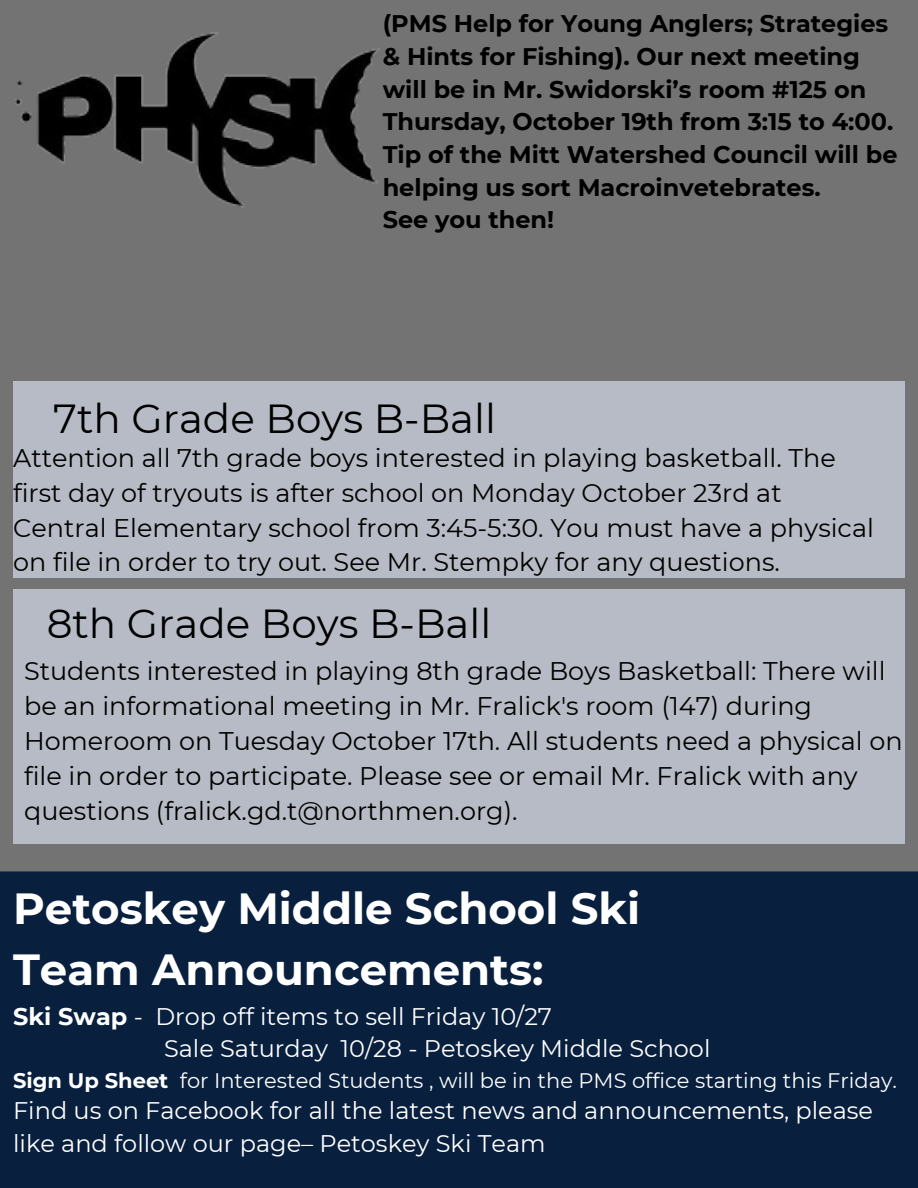
<style>
.page{position:relative;width:918px;height:1188px;background:#737373}
.page>*{position:absolute;margin:0;border:0;box-sizing:border-box;transform-origin:0 0}
.t1{font:700 43.5px "Montserrat";color:#fff}
.t2{font:40.5px "Montserrat";color:#000}
.t3{font:25.5px/34.8px "Montserrat";color:#000}
.t4{font:700 24px/32.7px "Montserrat";color:#000}
.t5{font:24px/32.7px "Montserrat";color:#fff}
.t6{font:21px "Montserrat";color:#fff}
.s1{font-weight:700}
</style>
<div class="page">
<img style="left:15px;top:33px;width:365px;height:174px">
<div style="left:13px;top:381px;width:892px;height:197px;background:#b6bbc5"></div>
<div style="left:0;top:871px;width:918px;height:317px;background:#081f3e"></div>
<div style="left:13px;top:589px;width:892px;height:254px;background:#b6bbc5"></div>
<p class="t4" style="left:383px;top:8px;width:516px">(PMS Help for Young Anglers; Strategies &amp; Hints for Fishing). Our next meeting will be in Mr. Swidorski’s room #125 on Thursday, October 19th from 3:15 to 4:00.<br>Tip of the Mitt Watershed Council will be helping us sort Macroinvetebrates.</p>
<p class="t4" style="left:383px;top:203px;width:173px">See you then!</p>
<p class="t2" style="left:53px;top:394px;width:444px">7th Grade Boys B-Ball</p>
<p class="t3" style="left:13px;top:440px;width:862px">Attention all 7th grade boys interested in playing basketball. The first day of tryouts is after school on Monday October 23rd at Central Elementary school from 3:45-5:30. You must have a physical on file in order to try out. See Mr. Stempky for any questions.</p>
<p class="t2" style="left:47px;top:599px;width:446px">8th Grade Boys B-Ball</p>
<p class="t3" style="left:24px;top:654px;width:880px">Students interested in playing 8th grade Boys Basketball: There will be an informational meeting in Mr. Fralick's room (147) during Homeroom on Tuesday October 17th. All students need a physical on file in order to participate. Please see or email Mr. Fralick with any questions (fralick.gd.t@northmen.org).</p>
<p class="t1" style="left:13px;top:882px;width:629px">Petoskey Middle School Ski</p>
<p class="t1" style="left:13px;top:943px;width:532px">Team Announcements:</p>
<p class="t5" style="left:13px;top:1000px;width:540px"><span class="s1">Ski Swap</span> - Drop off items to sell Friday 10/27</p>
<p class="t5" style="left:164px;top:1032px;width:548px">Sale Saturday 10/28 - Petoskey Middle School</p>
<p class="t6" style="left:13px;top:1067px;width:885px"><span class="s1">Sign Up Sheet</span> for Interested Students , will be in the PMS office starting this Friday.</p>
<p class="t5" style="left:13px;top:1094px;width:861px">Find us on Facebook for all the latest news and announcements, please like and follow our page– Petoskey Ski Team</p>
</div>
